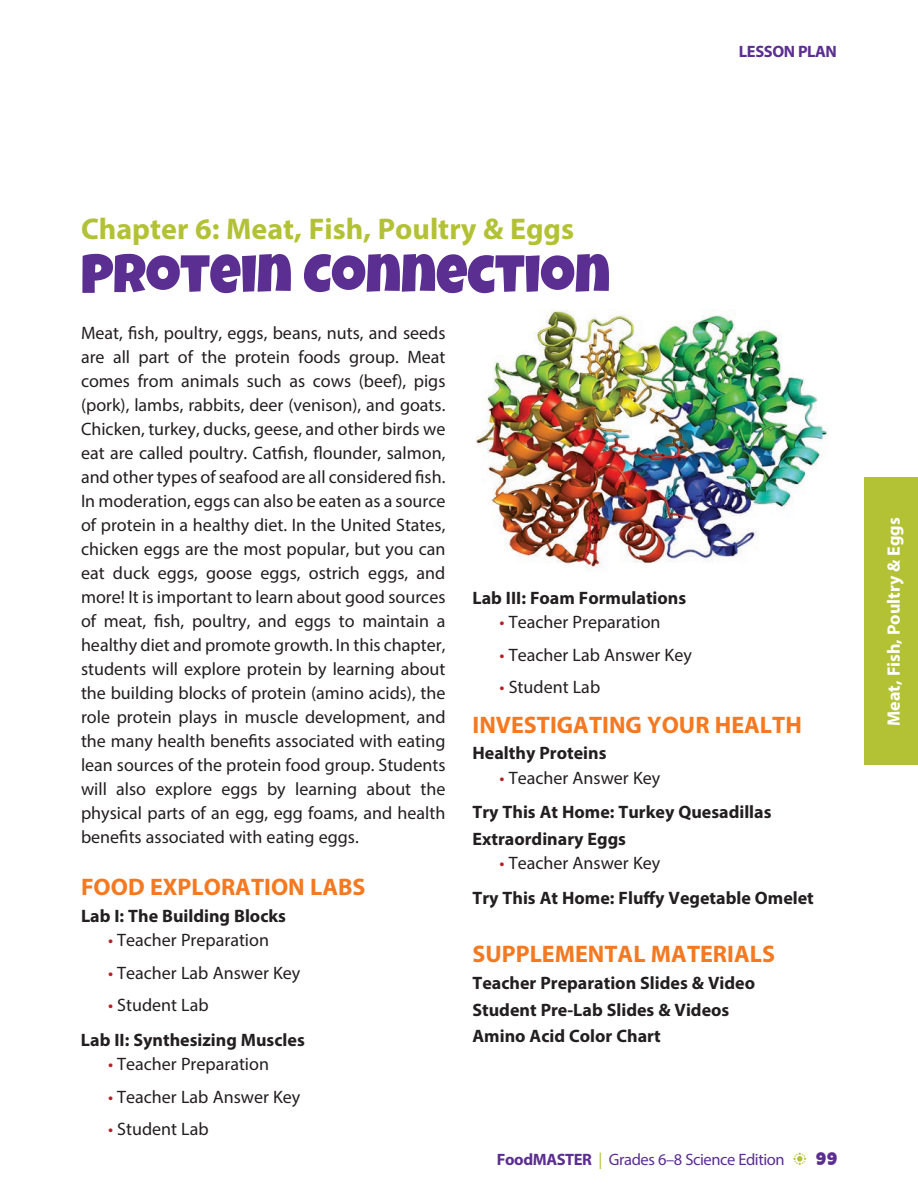
<style>
.page{position:relative;width:918px;height:1188px;background:#fff}
.page>*{position:absolute;margin:0;border:0;box-sizing:border-box;transform-origin:0 0}
.Chapter_Title{font:54px "Luckiest Guy";color:#5b2e91}
.Chapter{font:700 30px "Myriad Pro";color:#b3c135}
.body_list_level_1{font:700 24px "Myriad Pro";color:#f47921}
.body{font:18px/24px "Myriad Pro";color:#231f20;text-align:justify}
.body_list_level_1-2{font:700 18px "Myriad Pro";color:#231f20}
.body_list_level_2{font:18px "Myriad Pro";color:#231f20}
.t1{font:700 18px "Myriad Pro";color:#fff}
.t2{font:16.5px "Myriad Pro";letter-spacing:-.025em;color:#5b2e91}
.t3{font:700 16.5px "Myriad Pro";letter-spacing:-.025em;color:#5b2e91}
.s1{color:#b62024}
.s2{font-weight:700}
.s3{color:#b3c135}
.s4{font-family:"Monotype Sorts";font-size:18px;color:#b3c135}
.s5{font-family:"Luckiest Guy";font-size:18px}
</style>
<div class="page">
<div style="left:864px;top:477px;width:54px;height:287px;background:#b3c135"></div>
<img style="left:476px;top:310px;width:352px;height:261px">
<p class="t3" style="left:739px;top:41px;width:100px">LESSON PLAN</p>
<p class="Chapter" style="left:81px;top:209px;width:495px">Chapter 6: Meat, Fish, Poultry &amp; Eggs</p>
<p class="Chapter_Title" style="left:81px;top:239px;width:531px">PROTEIN CONNECTION</p>
<p class="body" style="left:81px;top:321px;width:366px">Meat, fish, poultry, eggs, beans, nuts, and seeds are all part of the protein foods group. Meat comes from animals such as cows (beef), pigs (pork), lambs, rabbits, deer (venison), and goats.<br>Chicken, turkey, ducks, geese, and other birds we eat are called poultry. Catfish, flounder, salmon, and other types of seafood are all considered fish.<br>In moderation, eggs can also be eaten as a source of protein in a healthy diet. In the United States, chicken eggs are the most popular, but you can eat duck eggs, goose eggs, ostrich eggs, and more! It is important to learn about good sources of meat, fish, poultry, and eggs to maintain a healthy diet and promote growth. In this chapter, students will explore protein by learning about the building blocks of protein (amino acids), the role protein plays in muscle development, and the many health benefits associated with eating lean sources of the protein food group. Students will also explore eggs by learning about the physical parts of an egg, egg foams, and health benefits associated with eating eggs.</p>
<p class="body_list_level_1" style="left:81px;top:872px;width:286px">FOOD EXPLORATION LABS</p>
<p class="body_list_level_1-2" style="left:81px;top:904px;width:207px">Lab I: The Building Blocks</p>
<p class="body_list_level_2" style="left:108px;top:929px;width:163px"><span class="s1">•</span> Teacher Preparation</p>
<p class="body_list_level_2" style="left:108px;top:962px;width:194px"><span class="s1">•</span> Teacher Lab Answer Key</p>
<p class="body_list_level_2" style="left:108px;top:994px;width:102px"><span class="s1">•</span> Student Lab</p>
<p class="body_list_level_1-2" style="left:81px;top:1028px;width:225px">Lab II: Synthesizing Muscles</p>
<p class="body_list_level_2" style="left:108px;top:1053px;width:163px"><span class="s1">•</span> Teacher Preparation</p>
<p class="body_list_level_2" style="left:108px;top:1086px;width:194px"><span class="s1">•</span> Teacher Lab Answer Key</p>
<p class="body_list_level_2" style="left:108px;top:1118px;width:102px"><span class="s1">•</span> Student Lab</p>
<p class="body_list_level_1-2" style="left:472px;top:586px;width:215px">Lab III: Foam Formulations</p>
<p class="body_list_level_2" style="left:500px;top:611px;width:163px"><span class="s1">•</span> Teacher Preparation</p>
<p class="body_list_level_2" style="left:500px;top:643px;width:194px"><span class="s1">•</span> Teacher Lab Answer Key</p>
<p class="body_list_level_2" style="left:500px;top:676px;width:102px"><span class="s1">•</span> Student Lab</p>
<p class="body_list_level_1" style="left:472px;top:709px;width:331px">INVESTIGATING YOUR HEALTH</p>
<p class="body_list_level_1-2" style="left:472px;top:741px;width:136px">Healthy Proteins</p>
<p class="body_list_level_2" style="left:499px;top:766px;width:162px"><span class="s1">•</span> Teacher Answer Key</p>
<p class="body_list_level_1-2" style="left:472px;top:801px;width:301px">Try This At Home: Turkey Quesadillas</p>
<p class="body_list_level_1-2" style="left:472px;top:827px;width:155px">Extraordinary Eggs</p>
<p class="body_list_level_2" style="left:499px;top:852px;width:162px"><span class="s1">•</span> Teacher Answer Key</p>
<p class="body_list_level_1-2" style="left:472px;top:886px;width:343px">Try This At Home: Fluffy Vegetable Omelet</p>
<p class="body_list_level_1" style="left:472px;top:939px;width:304px">SUPPLEMENTAL MATERIALS</p>
<p class="body_list_level_1-2" style="left:472px;top:971px;width:284px">Teacher Preparation Slides &amp; Video</p>
<p class="body_list_level_1-2" style="left:472px;top:998px;width:258px">Student Pre-Lab Slides &amp; Videos</p>
<p class="body_list_level_1-2" style="left:472px;top:1025px;width:190px">Amino Acid Color Chart</p>
<p class="t2" style="left:497px;top:1149px;width:342px"><span class="s2">FoodMASTER</span> <span class="s3">|</span> Grades 6–8 Science Edition <span class="s4">b</span> <span class="s5">99</span></p>
<p class="t1" style="left:882px;top:726px;width:210px;rotate:-90deg">Meat, Fish, Poultry &amp; Eggs</p>
</div>
